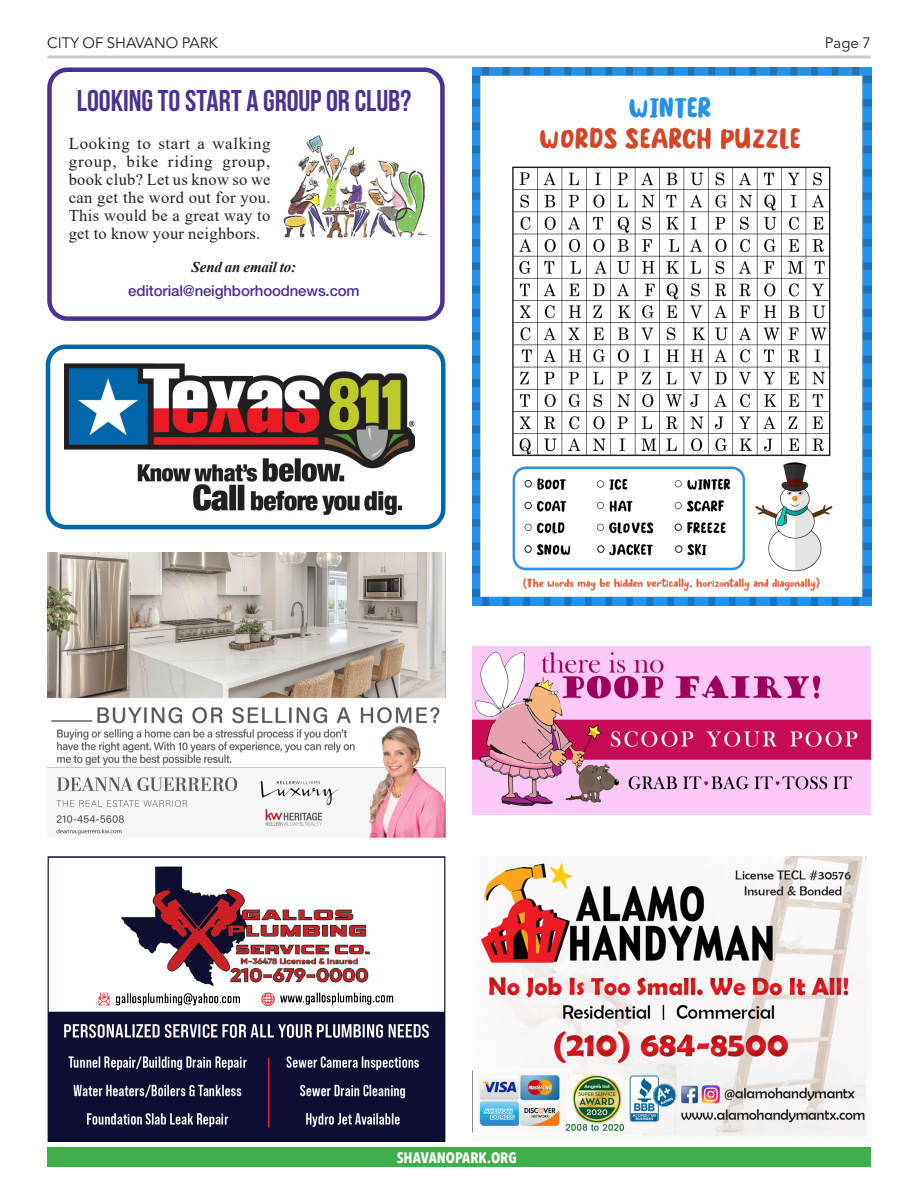
<style>
.page{position:relative;width:918px;height:1188px;background:#fff}
.page>*{position:absolute;margin:0;border:0;box-sizing:border-box;transform-origin:0 0}
.Headline{font:700 30px "Bebas Neue";letter-spacing:-.005em;color:#4b3193}
.t1{font:16.5px/18px "Times New Roman";letter-spacing:.02em;color:#231f20;text-align:justify}
.t2{font:500 15px "Helvetica Neue LT Std";letter-spacing:-.01em;color:#4b3193}
.t3{font:15px "Avenir LT Std";color:#231f20}
.t4{font:700 condensed 15px "Avenir Next LT Pro";color:#fff}
.t5{font:italic 700 15px "Times New Roman";letter-spacing:-.01em;color:#231f20}
</style>
<div class="page">
<hr style="left:47px;top:56px;width:824px;height:2px;background:#cbcbcb">
<div style="left:47px;top:1148px;width:824px;height:19px;background:#40ae49"></div>
<img style="left:47px;top:856px;width:399px;height:285px">
<img style="left:472px;top:647px;width:399px;height:167px">
<img style="left:472px;top:856px;width:395px;height:280px">
<img style="left:283px;top:135px;width:144px;height:103px">
<div style="left:47px;top:68px;width:398px;height:253px;border:4px solid #4b3193;border-radius:18px"></div>
<img style="left:65px;top:363px;width:350px;height:152px">
<div style="left:46px;top:345px;width:400px;height:184px;border:4px solid #0067aa;border-radius:18px"></div>
<img style="left:47px;top:553px;width:399px;height:284px">
<img style="left:473px;top:68px;width:398px;height:538px">
<p class="t3" style="left:47px;top:35px;width:172px">CITY OF SHAVANO PARK</p>
<p class="t3" style="left:825px;top:35px;width:47px">Page 7</p>
<p class="Headline" style="left:77px;top:84px;width:336px">LOOKING TO START A GROUP OR CLUB?</p>
<p class="t1" style="left:69px;top:134px;width:203px">Looking to start a walking group, bike riding group, book club? Let us know so we can get the word out for you.<br>This would be a great way to get to know your neighbors.</p>
<p class="t5" style="left:192px;top:257px;width:106px">Send an email to:</p>
<p class="t2" style="left:128px;top:281px;width:233px">editorial@neighborhoodnews.com</p>
<p class="t4" style="left:397px;top:1149px;width:122px">SHAVANOPARK.ORG</p>
</div>
